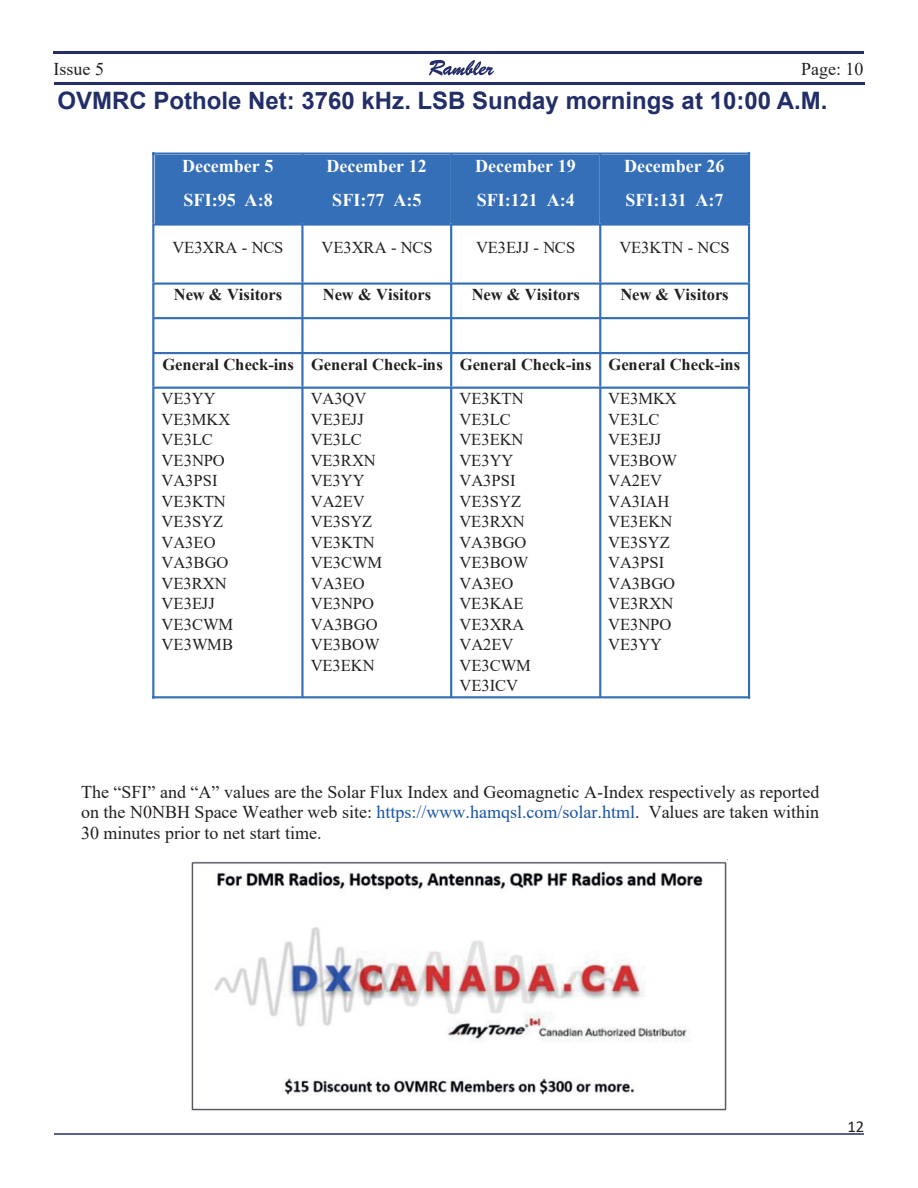
<style>
.page{position:relative;width:918px;height:1188px;background:#fff}
.page>*{position:absolute;margin:0;border:0;box-sizing:border-box;transform-origin:0 0}
.t1{font:700 24px "Arial";color:#222e68}
.t2{font:18px/20.7px "Times New Roman";color:#231f20;text-align:justify}
.t3{font:700 18px/34.2px "Times New Roman";color:#fff}
.t4{font:16.5px/20.5px "Times New Roman";color:#231f20}
.t5{font:700 16.5px "Times New Roman";letter-spacing:-.01em;color:#231f20}
.t6{font:16.5px "Calibri";color:#231f20}
.s1{color:#1853a4}
</style>
<div class="page">
<hr style="left:54px;top:51px;width:810px;height:3px;background:#242d67">
<hr style="left:54px;top:82px;width:810px;height:3px;background:#242d67">
<svg style="left:429px;top:60px;width:65px;height:15px"></svg>
<hr style="left:54px;top:1133px;width:810px;height:2px;background:#242d67">
<img style="left:191px;top:859px;width:536px;height:252px">
<div style="left:155px;top:155px;width:146px;height:68px;background:#346fb7"></div>
<div style="left:304px;top:155px;width:146px;height:68px;background:#346fb7"></div>
<div style="left:453px;top:155px;width:146px;height:68px;background:#346fb7"></div>
<div style="left:601px;top:155px;width:147px;height:68px;background:#346fb7"></div>
<hr style="left:152px;top:153px;width:298px;height:2px;background:#346fb7">
<hr style="left:450px;top:153px;width:298px;height:2px;background:#346fb7">
<hr style="left:152px;top:155px;width:2px;height:68px;background:#346fb7">
<hr style="left:301px;top:155px;width:3px;height:68px;background:#346fb7">
<hr style="left:450px;top:155px;width:2px;height:68px;background:#346fb7">
<hr style="left:599px;top:155px;width:2px;height:68px;background:#346fb7">
<hr style="left:748px;top:155px;width:2px;height:68px;background:#346fb7">
<hr style="left:152px;top:223px;width:298px;height:3px;background:#346fb7">
<hr style="left:450px;top:223px;width:298px;height:3px;background:#346fb7">
<hr style="left:152px;top:226px;width:2px;height:57px;background:#346fb7">
<hr style="left:301px;top:226px;width:3px;height:57px;background:#346fb7">
<hr style="left:450px;top:226px;width:2px;height:57px;background:#346fb7">
<hr style="left:599px;top:226px;width:2px;height:57px;background:#346fb7">
<hr style="left:748px;top:226px;width:2px;height:57px;background:#346fb7">
<hr style="left:152px;top:283px;width:298px;height:2px;background:#346fb7">
<hr style="left:450px;top:283px;width:298px;height:2px;background:#346fb7">
<hr style="left:152px;top:285px;width:2px;height:32px;background:#346fb7">
<hr style="left:301px;top:285px;width:3px;height:32px;background:#346fb7">
<hr style="left:450px;top:285px;width:2px;height:32px;background:#346fb7">
<hr style="left:599px;top:285px;width:2px;height:32px;background:#346fb7">
<hr style="left:748px;top:285px;width:2px;height:32px;background:#346fb7">
<hr style="left:152px;top:317px;width:298px;height:2px;background:#346fb7">
<hr style="left:450px;top:317px;width:298px;height:2px;background:#346fb7">
<hr style="left:152px;top:319px;width:2px;height:33px;background:#346fb7">
<hr style="left:301px;top:319px;width:3px;height:33px;background:#346fb7">
<hr style="left:450px;top:319px;width:2px;height:33px;background:#346fb7">
<hr style="left:599px;top:319px;width:2px;height:33px;background:#346fb7">
<hr style="left:748px;top:319px;width:2px;height:33px;background:#346fb7">
<hr style="left:152px;top:352px;width:298px;height:2px;background:#346fb7">
<hr style="left:450px;top:352px;width:298px;height:2px;background:#346fb7">
<hr style="left:152px;top:354px;width:2px;height:33px;background:#346fb7">
<hr style="left:301px;top:354px;width:3px;height:33px;background:#346fb7">
<hr style="left:450px;top:354px;width:2px;height:33px;background:#346fb7">
<hr style="left:599px;top:354px;width:2px;height:33px;background:#346fb7">
<hr style="left:748px;top:354px;width:2px;height:33px;background:#346fb7">
<hr style="left:152px;top:387px;width:298px;height:2px;background:#346fb7">
<hr style="left:450px;top:387px;width:298px;height:2px;background:#346fb7">
<hr style="left:152px;top:389px;width:2px;height:309px;background:#346fb7">
<hr style="left:152px;top:696px;width:149px;height:2px;background:#346fb7">
<hr style="left:301px;top:389px;width:3px;height:309px;background:#346fb7">
<hr style="left:304px;top:696px;width:146px;height:2px;background:#346fb7">
<hr style="left:450px;top:389px;width:2px;height:309px;background:#346fb7">
<hr style="left:452px;top:696px;width:147px;height:2px;background:#346fb7">
<hr style="left:599px;top:389px;width:2px;height:309px;background:#346fb7">
<hr style="left:601px;top:696px;width:147px;height:2px;background:#346fb7">
<hr style="left:748px;top:389px;width:2px;height:309px;background:#346fb7">
<p class="t2" style="left:54px;top:60px;width:52px">Issue 5</p>
<p class="t2" style="left:801px;top:60px;width:64px">Page: 10</p>
<h1 class="t1" style="left:57px;top:91px;width:772px">OVMRC Pothole Net: 3760 kHz. LSB Sunday mornings at 10:00 A.M.</h1>
<p class="t3" style="left:182px;top:151px;width:93px">December 5<br>SFI:95 A:8</p>
<p class="t3" style="left:327px;top:151px;width:102px;text-align:center">December 12<br>SFI:77 A:5</p>
<p class="t3" style="left:475px;top:151px;width:102px">December 19<br>SFI:121 A:4</p>
<p class="t3" style="left:624px;top:151px;width:102px">December 26<br>SFI:131 A:7</p>
<p class="t4" style="left:172px;top:239px;width:113px">VE3XRA - NCS</p>
<p class="t4" style="left:322px;top:239px;width:113px">VE3XRA - NCS</p>
<p class="t4" style="left:476px;top:239px;width:101px">VE3EJJ - NCS</p>
<p class="t4" style="left:619px;top:239px;width:112px">VE3KTN - NCS</p>
<p class="t5" style="left:174px;top:289px;width:110px">New &amp; Visitors</p>
<p class="t5" style="left:323px;top:289px;width:110px">New &amp; Visitors</p>
<p class="t5" style="left:472px;top:289px;width:110px">New &amp; Visitors</p>
<p class="t5" style="left:620px;top:289px;width:110px">New &amp; Visitors</p>
<p class="t5" style="left:162px;top:358px;width:579px">General Check-ins General Check-ins General Check -ins General Check -ins</p>
<p class="t4" style="left:162px;top:390px;width:73px">VE3YY<br>VE3MKX<br>VE3LC<br>VE3NPO<br>VA3PSI<br>VE3KTN<br>VE3SYZ<br>VA3EO<br>VA3BGO<br>VE3RXN<br>VE3EJJ<br>VE3CWM<br>VE3WMB</p>
<p class="t4" style="left:311px;top:390px;width:73px">VA3QV<br>VE3EJJ<br>VE3LC<br>VE3RXN<br>VE3YY<br>VA2EV<br>VE3SYZ<br>VE3KTN<br>VE3CWM<br>VA3EO<br>VE3NPO<br>VA3BGO<br>VE3BOW<br>VE3EKN</p>
<p class="t4" style="left:459px;top:390px;width:73px">VE3KTN<br>VE3LC<br>VE3EKN<br>VE3YY<br>VA3PSI<br>VE3SYZ<br>VE3RXN<br>VA3BGO<br>VE3BOW<br>VA3EO<br>VE3KAE<br>VE3XRA<br>VA2EV<br>VE3CWM<br>VE3ICV</p>
<p class="t4" style="left:608px;top:390px;width:71px">VE3MKX<br>VE3LC<br>VE3EJJ<br>VE3BOW<br>VA2EV<br>VA3IAH<br>VE3EKN<br>VE3SYZ<br>VA3PSI<br>VA3BGO<br>VE3RXN<br>VE3NPO<br>VE3YY</p>
<p class="t2" style="left:81px;top:783px;width:740px">The “SFI” and “A” values are the Solar Flux Index and Geomagnetic A-Index respectively as reported on the N0NBH Space Weather web site: <span class="s1">https://www.hamqsl.com/solar.html</span>. Values are taken within 30 minutes prior to net start time.</p>
<p class="t6" style="left:847px;top:1120px;width:18px">12</p>
</div>
